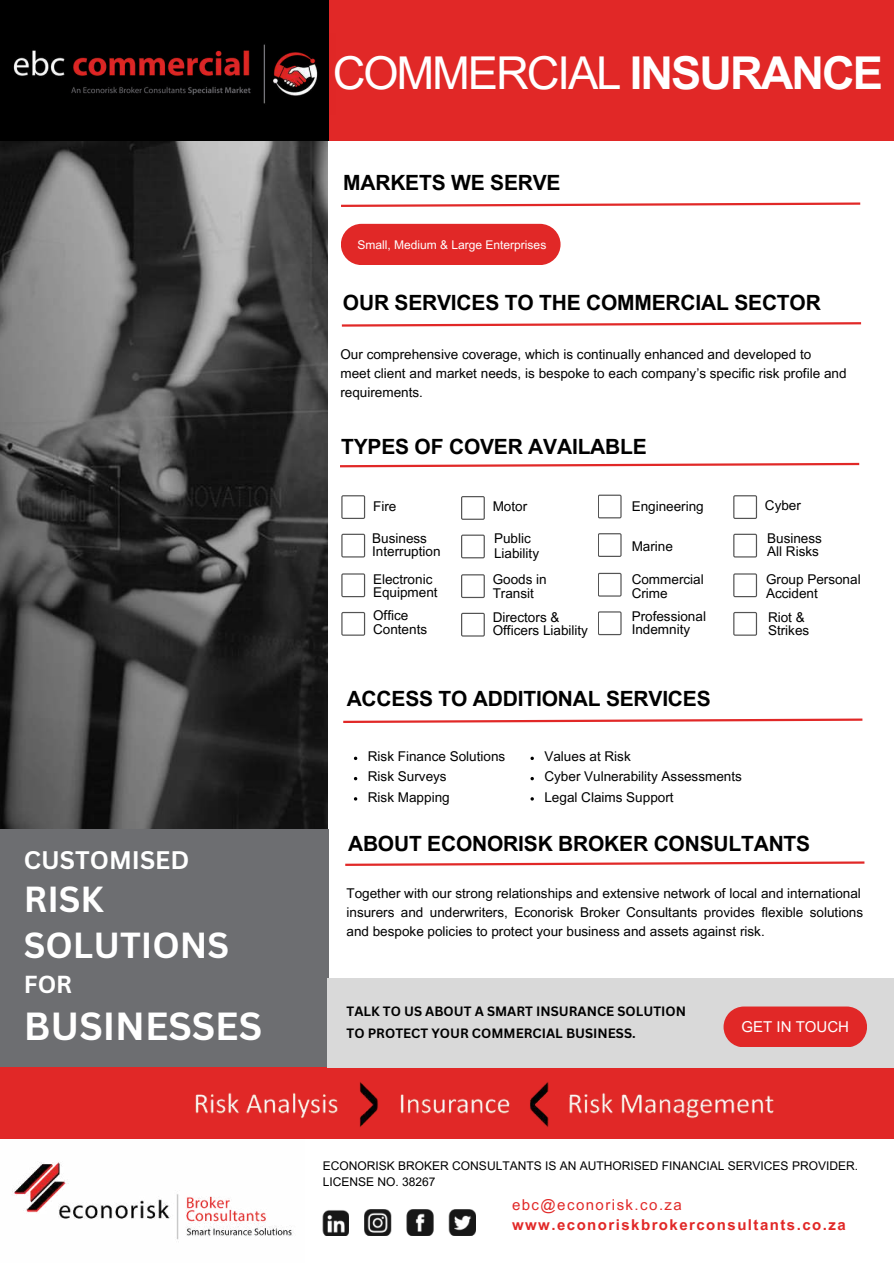
<style>
.page{position:relative;width:894px;height:1264px;background:#fff}
.page>*{position:absolute;margin:0;border:0;box-sizing:border-box;transform-origin:0 0}
.t1{font:45.3px "Arial MT Pro";letter-spacing:-.045em;color:#fff}
.t2{font:700 38.1px "Canva Sans";color:#fff}
.t3{font:700 35.25px/46.2px "Canva Sans";color:#fff}
.t4{font:700 24.75px "Canva Sans";color:#fff}
.t5{font:700 24px "Canva Sans";color:#fff}
.t6{font:700 21px "Arial MT Pro";letter-spacing:-.01em;color:#000}
.t7{font:700 15px "Arial MT Pro";letter-spacing:.095em;color:#e12827}
.t8{font:15px "Arial MT Pro";letter-spacing:.095em;color:#e12827}
.t9{font:15px "Arial MT Pro";color:#fff}
.t10{font:13.5px/13.5px "Arial MT Pro";color:#000}
.t11{font:700 13.2px/21.9px "Canva Sans";color:#000}
.t12{font:12px/16px "Arial MT Pro";color:#000}
.t13{font:12px "Arial MT Pro";color:#fff}
.s1{font-weight:700}
</style>
<div class="page">
<img style="left:0;top:140px;width:328px;height:689px">
<div style="left:303px;top:0;width:590px;height:140px;background:#e12827"></div>
<div style="left:0;top:829px;width:328px;height:237px;background:#6d6e71"></div>
<div style="left:0;top:1066px;width:893px;height:72px;background:#e12827"></div>
<div style="left:0;top:0;width:328px;height:140px;background:#000"></div>
<svg style="left:341px;top:322px;width:521px;height:5px"></svg>
<svg style="left:341px;top:202px;width:520px;height:5px"></svg>
<svg style="left:340px;top:462px;width:520px;height:6px"></svg>
<img style="left:364px;top:1209px;width:111px;height:26px">
<img style="left:323px;top:1210px;width:25px;height:25px">
<svg style="left:345px;top:861px;width:520px;height:5px"></svg>
<div style="left:327px;top:978px;width:566px;height:89px;background:#d9d9d9"></div>
<svg style="left:723px;top:1006px;width:143px;height:41px;background:#e03433"></svg>
<svg style="left:342px;top:533px;width:23px;height:24px"></svg>
<svg style="left:342px;top:495px;width:23px;height:24px"></svg>
<svg style="left:342px;top:612px;width:23px;height:23px"></svg>
<svg style="left:342px;top:573px;width:23px;height:24px"></svg>
<svg style="left:461px;top:534px;width:23px;height:24px"></svg>
<svg style="left:461px;top:496px;width:23px;height:24px"></svg>
<svg style="left:461px;top:612px;width:23px;height:24px"></svg>
<svg style="left:461px;top:574px;width:23px;height:24px"></svg>
<svg style="left:598px;top:533px;width:23px;height:24px"></svg>
<svg style="left:598px;top:494px;width:23px;height:24px"></svg>
<svg style="left:598px;top:611px;width:23px;height:24px"></svg>
<svg style="left:598px;top:573px;width:23px;height:23px"></svg>
<svg style="left:733px;top:533px;width:23px;height:24px"></svg>
<svg style="left:733px;top:495px;width:23px;height:24px"></svg>
<svg style="left:733px;top:612px;width:23px;height:23px"></svg>
<svg style="left:733px;top:573px;width:23px;height:24px"></svg>
<div style="left:341px;top:224px;width:219px;height:41px;background:#e12827;border-radius:21px"></div>
<svg style="left:343px;top:718px;width:520px;height:5px"></svg>
<img style="left:13px;top:34px;width:316px;height:81px">
<img style="left:195px;top:1082px;width:579px;height:45px">
<img style="left:0;top:1138px;width:304px;height:102px">
<svg style="left:354px;top:756px;width:3px;height:4px"></svg>
<h3 class="t4" style="left:24px;top:845px;width:167px">CUSTOMISED</h3>
<h3 class="t3" style="left:24px;top:876px;width:207px">RISK<br>SOLUTIONS</h3>
<h3 class="t5" style="left:24px;top:969px;width:50px">FOR</h3>
<h2 class="t2" style="left:24px;top:1003px;width:240px">BUSINESSES</h2>
<h1 class="t1" style="left:332px;top:47px;width:551px">COMMERCIAL <span class="s1">INSURANCE</span></h1>
<h3 class="t6" style="left:343px;top:170px;width:219px">MARKETS WE SERVE</h3>
<p class="t13" style="left:357px;top:237px;width:190px">Small, Medium &amp; Large Enterprises</p>
<h3 class="t6" style="left:343px;top:290px;width:479px">OUR SERVICES TO THE COMMERCIAL SECTOR</h3>
<p class="t10" style="left:340px;top:345px;width:507px;line-height:19.2px">Our comprehensive coverage, which is continually enhanced and developed to<br>meet client and market needs, is bespoke to each company’s specific risk profile and requirements.</p>
<h3 class="t6" style="left:341px;top:434px;width:307px">TYPES OF COVER AVAILABLE</h3>
<p class="t10" style="left:373px;top:499px;width:25px">Fire</p>
<p class="t10" style="left:372px;top:532px;width:70px">Business<br>Interruption</p>
<p class="t10" style="left:492px;top:500px;width:36px">Motor</p>
<p class="t10" style="left:494px;top:531px;width:47px;line-height:14.7px">Public<br>Liability</p>
<p class="t10" style="left:631px;top:499px;width:74px">Engineering</p>
<p class="t10" style="left:764px;top:499px;width:38px">Cyber</p>
<p class="t10" style="left:631px;top:540px;width:43px">Marine</p>
<p class="t10" style="left:767px;top:532px;width:56px">Business<br>All Risks</p>
<p class="t10" style="left:373px;top:573px;width:66px">Electronic<br>Equipment</p>
<p class="t10" style="left:631px;top:573px;width:73px">Commercial<br>Crime</p>
<p class="t10" style="left:492px;top:573px;width:56px">Goods in<br>Transit</p>
<p class="t10" style="left:765px;top:573px;width:96px">Group Personal<br>Accident</p>
<p class="t10" style="left:373px;top:608px;width:56px;line-height:14.7px">Office<br>Contents</p>
<p class="t10" style="left:492px;top:611px;width:97px">Directors &amp;<br>Officers Liability</p>
<p class="t10" style="left:631px;top:610px;width:76px">Professional<br>Indemnity</p>
<p class="t10" style="left:767px;top:611px;width:43px">Riot &amp;<br>Strikes</p>
<h3 class="t6" style="left:346px;top:686px;width:365px">ACCESS TO ADDITIONAL SERVICES</h3>
<p class="t10" style="left:368px;top:747px;width:139px;line-height:20.2px">Risk Finance Solutions<br>Risk Surveys<br>Risk Mapping</p>
<p class="t10" style="left:544px;top:747px;width:199px;line-height:20.2px">Values at Risk<br>Cyber Vulnerability Assessments<br>Legal Claims Support</p>
<h3 class="t6" style="left:348px;top:831px;width:463px">ABOUT ECONORISK BROKER CONSULTANTS</h3>
<p class="t10" style="left:346px;top:884px;width:518px;line-height:19.2px">Together with our strong relationships and extensive network of local and international insurers and underwriters, Econorisk Broker Consultants provides flexible solutions and bespoke policies to protect your business and assets against risk.</p>
<p class="t11" style="left:346px;top:1000px;width:341px">TALK TO US ABOUT A SMART INSURANCE SOLUTION<br>TO PROTECT YOUR COMMERCIAL BUSINESS.</p>
<p class="t9" style="left:741px;top:1018px;width:109px">GET IN TOUCH</p>
<p class="t12" style="left:323px;top:1158px;width:536px">ECONORISK BROKER CONSULTANTS IS AN AUTHORISED FINANCIAL SERVICES PROVIDER.<br>LICENSE NO. 38267</p>
<p class="t8" style="left:512px;top:1196px;width:171px">ebc@econorisk.co.za</p>
<p class="t7" style="left:512px;top:1216px;width:335px">www.econoriskbrokerconsultants.co.za</p>
</div>
